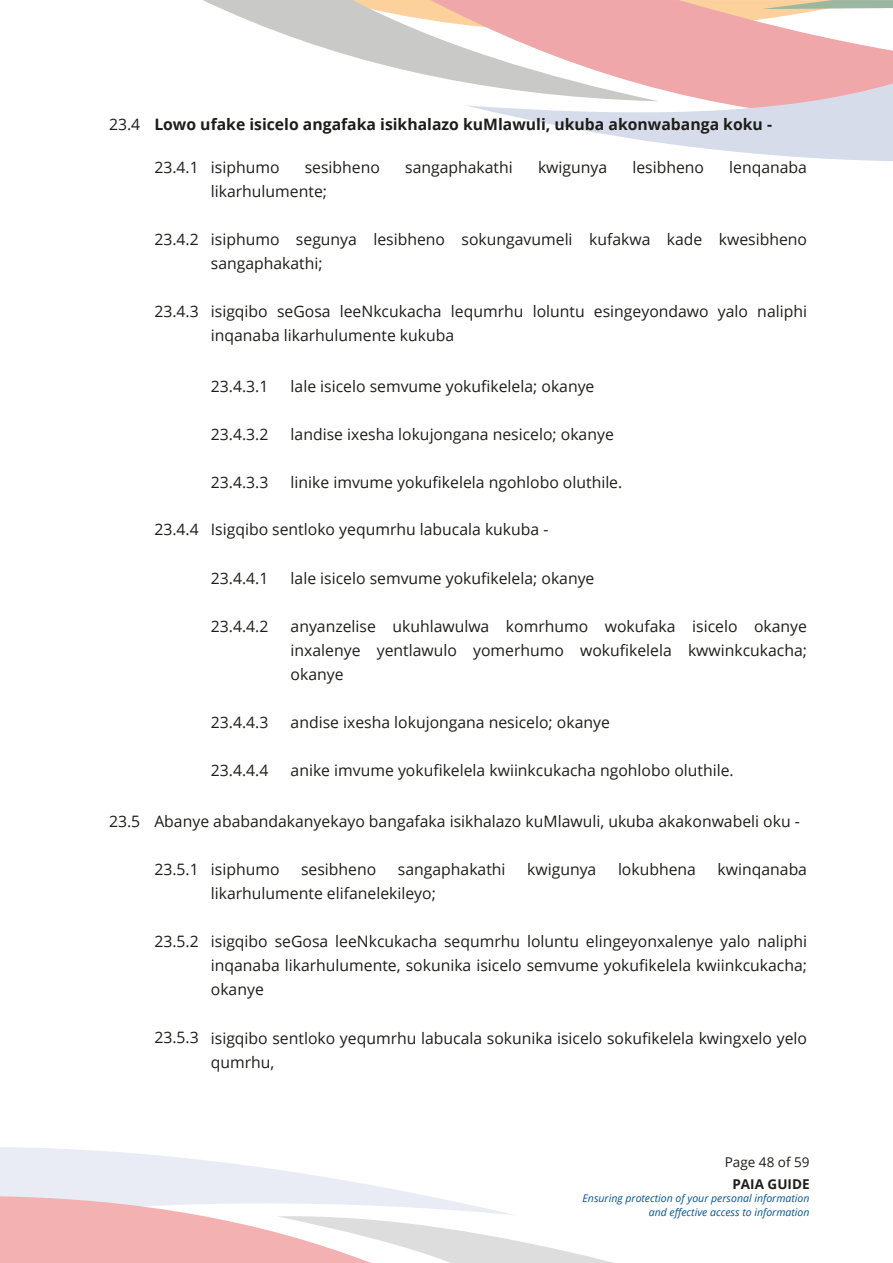
<style>
.page{position:relative;width:893px;height:1263px;background:#fff}
.page>*{position:absolute;margin:0;border:0;box-sizing:border-box;transform-origin:0 0}
.t1{font:15.75px/24px "Open Sans";color:#1d1d1b}
.t2{font:700 15.75px "Open Sans";color:#1d1d1b}
.t3{font:13.5px "Open Sans";color:#1d1d1b}
.t4{font:700 13.5px "Open Sans";color:#1d1d1b}
.t5{font:italic 10.5px/13.5px "Open Sans";color:#035496;text-align:right}
.s1{font-weight:400}
</style>
<div class="page">
<svg style="left:0;top:1147px;width:614px;height:116px"></svg>
<svg style="left:659px;top:0;width:234px;height:83px;fill:#efa7a9"></svg>
<svg style="left:203px;top:0;width:456px;height:83px"></svg>
<svg style="left:466px;top:83px;width:427px;height:78px"></svg>
<p class="t2" style="left:109px;top:113px;width:664px"><span class="s1">23.4</span> Lowo ufake isicelo angafaka isikhalazo kuMlawuli, ukuba akonwabanga koku -</p>
<p class="t1" style="left:154px;top:155px;width:46px">23.4.1</p>
<p class="t1" style="left:154px;top:227px;width:46px">23.4.2</p>
<p class="t1" style="left:154px;top:299px;width:46px">23.4.3</p>
<p class="t1" style="left:211px;top:155px;width:70px">isiphumo</p>
<p class="t1" style="left:305px;top:155px;width:77px">sesibheno</p>
<p class="t1" style="left:405px;top:155px;width:109px">sangaphakathi</p>
<p class="t1" style="left:538px;top:155px;width:71px">kwigunya</p>
<p class="t1" style="left:632px;top:155px;width:73px">lesibheno</p>
<p class="t1" style="left:729px;top:155px;width:79px">lenqanaba</p>
<p class="t1" style="left:211px;top:179px;width:118px">likarhulumente;</p>
<p class="t1" style="left:211px;top:227px;width:598px">isiphumo segunya lesibheno sokungavumeli kufakwa kade kwesibheno sangaphakathi;</p>
<p class="t1" style="left:211px;top:299px;width:598px">isigqibo seGosa leeNkcukacha lequmrhu loluntu esingeyondawo yalo naliphi inqanaba likarhulumente kukuba</p>
<p class="t1" style="left:211px;top:374px;width:59px">23.4.3.1</p>
<p class="t1" style="left:211px;top:422px;width:59px">23.4.3.2</p>
<p class="t1" style="left:211px;top:470px;width:59px">23.4.3.3</p>
<p class="t1" style="left:291px;top:374px;width:305px">lale isicelo semvume yokufikelela; okanye</p>
<p class="t1" style="left:291px;top:422px;width:325px">landise ixesha lokujongana nesicelo; okanye</p>
<p class="t1" style="left:291px;top:470px;width:333px">linike imvume yokufikelela ngohlobo oluthile.</p>
<p class="t1" style="left:154px;top:517px;width:396px">23.4.4 Isigqibo sentloko yequmrhu labucala kukuba -</p>
<p class="t1" style="left:211px;top:566px;width:59px">23.4.4.1</p>
<p class="t1" style="left:211px;top:614px;width:59px">23.4.4.2</p>
<p class="t1" style="left:211px;top:710px;width:59px">23.4.4.3</p>
<p class="t1" style="left:211px;top:758px;width:59px">23.4.4.4</p>
<p class="t1" style="left:291px;top:566px;width:305px">lale isicelo semvume yokufikelela; okanye</p>
<p class="t1" style="left:291px;top:614px;width:518px;text-align:justify">anyanzelise ukuhlawulwa komrhumo wokufaka isicelo okanye inxalenye yentlawulo yomerhumo wokufikelela kwwinkcukacha; okanye</p>
<p class="t1" style="left:291px;top:710px;width:321px">andise ixesha lokujongana nesicelo; okanye</p>
<p class="t1" style="left:291px;top:758px;width:445px">anike imvume yokufikelela kwiinkcukacha ngohlobo oluthile.</p>
<p class="t1" style="left:109px;top:809px;width:692px">23.5 Abanye ababandakanyekayo bangafaka isikhalazo kuMlawuli, ukuba akakonwabeli oku -</p>
<p class="t1" style="left:154px;top:857px;width:46px">23.5.1</p>
<p class="t1" style="left:154px;top:929px;width:46px">23.5.2</p>
<p class="t1" style="left:154px;top:1025px;width:46px">23.5.3</p>
<p class="t1" style="left:211px;top:857px;width:70px">isiphumo</p>
<p class="t1" style="left:301px;top:857px;width:77px">sesibheno</p>
<p class="t1" style="left:398px;top:857px;width:109px">sangaphakathi</p>
<p class="t1" style="left:527px;top:857px;width:71px">kwigunya</p>
<p class="t1" style="left:618px;top:857px;width:80px">lokubhena</p>
<p class="t1" style="left:718px;top:857px;width:91px">kwinqanaba</p>
<p class="t1" style="left:211px;top:881px;width:227px">likarhulumente elifanelekileyo;</p>
<p class="t1" style="left:211px;top:929px;width:598px;text-align:justify">isigqibo seGosa leeNkcukacha sequmrhu loluntu elingeyonxalenye yalo naliphi inqanaba likarhulumente, sokunika isicelo semvume yokufikelela kwiinkcukacha; okanye</p>
<p class="t1" style="left:211px;top:1025px;width:598px">isigqibo sentloko yequmrhu labucala sokunika isicelo sokufikelela kwingxelo yelo qumrhu,</p>
<p class="t3" style="left:725px;top:1152px;width:86px">Page 48 of 59</p>
<p class="t5" style="left:583px;top:1191px;width:228px">Ensuring protection of your personal information and effective access to information</p>
<p class="t4" style="left:732px;top:1174px;width:79px">PAIA GUIDE</p>
</div>
